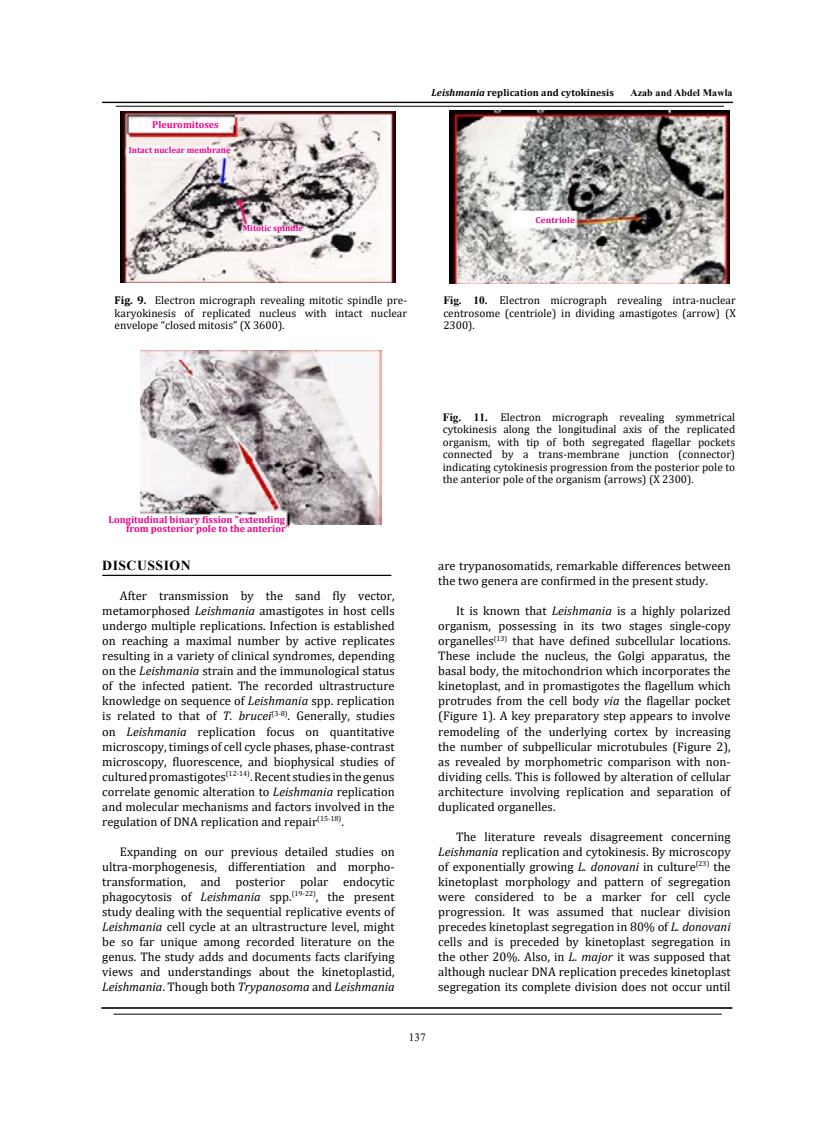
<style>
.page{position:relative;width:833px;height:1124px;background:#fff}
.page>*{position:absolute;margin:0;border:0;box-sizing:border-box;transform-origin:0 0}
.t1{font:700 13.75px "Times New Roman";letter-spacing:.035em;color:#000}
.t2{font:12.5px/15px "Cambria";color:#000;text-align:justify}
.t3{font:11.25px/12.5px "Cambria";color:#000;text-align:justify}
.t4{font:11.25px "Times New Roman";color:#000}
.t5{font:700 10px/8.6px "Cambria";color:#ec008c}
.t6{font:700 10px "Cambria";letter-spacing:.01em;color:#000}
.t7{font:700 10px "Times New Roman";letter-spacing:.01em;color:#000}
.t8{font:700 8.75px "Cambria";color:#ec008c}
.t9{font:700 8.75px "Cambria";color:#ec008c;scale:1.06 1}
.s1{font-style:italic}
.s2{font-weight:700}
.s3{font-family:"Times New Roman";font-weight:700}
</style>
<div class="page">
<hr style="left:102px;top:102px;width:631px;height:1px;background:#000">
<hr style="left:116px;top:106px;width:608px;height:1px;background:#000">
<hr style="left:101px;top:1007px;width:631px;height:1px;background:#000">
<hr style="left:113px;top:1013px;width:609px;height:1px;background:#000">
<hr style="left:102px;top:574px;width:289px;height:2px;background:#000">
<img style="left:140px;top:350px;width:241px;height:174px">
<img style="left:121px;top:111px;width:275px;height:171px">
<img style="left:449px;top:111px;width:280px;height:172px">
<p class="t5" style="left:152px;top:119px;width:68px">Pleuromitoses</p>
<p class="t8" style="left:129px;top:144px;width:104px">Intact nuclear membrane</p>
<p class="t6" style="left:431px;top:86px;width:184px"><span class="s1">Leishmania</span> replication and cytokinesis</p>
<p class="t7" style="left:630px;top:86px;width:104px">Azab and Abdel Mawla</p>
<p class="t8" style="left:243px;top:222px;width:62px">Mitotic spindle</p>
<p class="t3" style="left:115px;top:294px;width:294px"><span class="s2">Fig. 9.</span> Electron micrograph revealing mitotic spindle pre&shy;karyokinesis of replicated nucleus with intact nuclear envelope “closed mitosis” (X 3600).</p>
<p class="t9" style="left:535px;top:214px;width:39px">Centriole</p>
<p class="t3" style="left:443px;top:294px;width:294px"><span class="s3">Fig. 10.</span> Electron micrograph revealing intra-nuclear centrosome (centriole) in dividing amastigotes (arrow) (X 2300).</p>
<p class="t5" style="left:126px;top:515px;width:165px;text-indent:-18px">Longitudinal binary fission "extending from posterior pole to the anterior"</p>
<p class="t1" style="left:102px;top:555px;width:72px">DISCUSSION</p>
<p class="t2" style="left:102px;top:588px;width:294px;text-indent:18px">After transmission by the sand fly vector, metamorphosed <span class="s1">Leishmania</span> amastigotes in host cells undergo multiple replications. Infection is established on reaching a maximal number by active replicates resulting in a variety of clinical syndromes, depending on the <span class="s1">Leishmania</span> strain and the immunological status of the infected patient. The recorded ultrastructure knowledge on sequence of <span class="s1">Leishmania</span> spp. replication is related to that of <span class="s1">T. brucei</span><sup>(3-8)</sup>. Generally, studies on <span class="s1">Leishmania</span> replication focus on quantitative microscopy, timings of cell cycle phases, phase-contrast microscopy, fluorescence, and biophysical studies of cultured promastigotes<sup>(12-14)</sup>. Recent studies in the genus correlate genomic alteration to <span class="s1">Leishmania</span> replication and molecular mechanisms and factors involved in the regulation of DNA replication and repair<sup>(15-18)</sup>.</p>
<p class="t2" style="left:102px;top:843px;width:294px;text-indent:18px">Expanding on our previous detailed studies on ultra-morphogenesis, differentiation and morpho&shy;transformation, and posterior polar endocytic phagocytosis of <span class="s1">Leishmania</span> spp.<sup>(19-22)</sup>, the present study dealing with the sequential replicative events of <span class="s1">Leishmania</span> cell cycle at an ultrastructure level, might be so far unique among recorded literature on the genus. The study adds and documents facts clarifying views and understandings about the kinetoplastid, <span class="s1">Leishmania</span>. Though both <span class="s1">Trypanosoma</span> and <span class="s1">Leishmania</span></p>
<p class="t3" style="left:443px;top:410px;width:294px"><span class="s3">Fig. 11.</span> Electron micrograph revealing symmetrical cytokinesis along the longitudinal axis of the replicated organism, with tip of both segregated flagellar pockets connected by a trans-membrane junction (connector) indicating cytokinesis progression from the posterior pole to the anterior pole of the organism (arrows) (X 2300).</p>
<p class="t2" style="left:438px;top:558px;width:294px">are trypanosomatids, remarkable differences between the two genera are confirmed in the present study.</p>
<p class="t2" style="left:438px;top:603px;width:294px;text-indent:18px">It is known that <span class="s1">Leishmania</span> is a highly polarized organism, possessing in its two stages single-copy organelles<sup>(13)</sup> that have defined subcellular locations.<br>These include the nucleus, the Golgi apparatus, the basal body, the mitochondrion which incorporates the kinetoplast, and in promastigotes the flagellum which protrudes from the cell body <span class="s1">via</span> the flagellar pocket (Figure 1). A key preparatory step appears to involve remodeling of the underlying cortex by increasing the number of subpellicular microtubules (Figure 2), as revealed by morphometric comparison with non&shy;dividing cells. This is followed by alteration of cellular architecture involving replication and separation of duplicated organelles.</p>
<p class="t2" style="left:438px;top:828px;width:294px;text-indent:18px">The literature reveals disagreement concerning <span class="s1">Leishmania</span> replication and cytokinesis. By microscopy of exponentially growing <span class="s1">L. donovani</span> in culture<sup>(23)</sup> the kinetoplast morphology and pattern of segregation were considered to be a marker for cell cycle progression. It was assumed that nuclear division precedes kinetoplast segregation in 80% of <span class="s1">L. donovani </span>cells and is preceded by kinetoplast segregation in the other 20%. Also, in <span class="s1">L. major</span> it was supposed that although nuclear DNA replication precedes kinetoplast segregation its complete division does not occur until</p>
<p class="t4" style="left:409px;top:1028px;width:18px">137</p>
</div>
